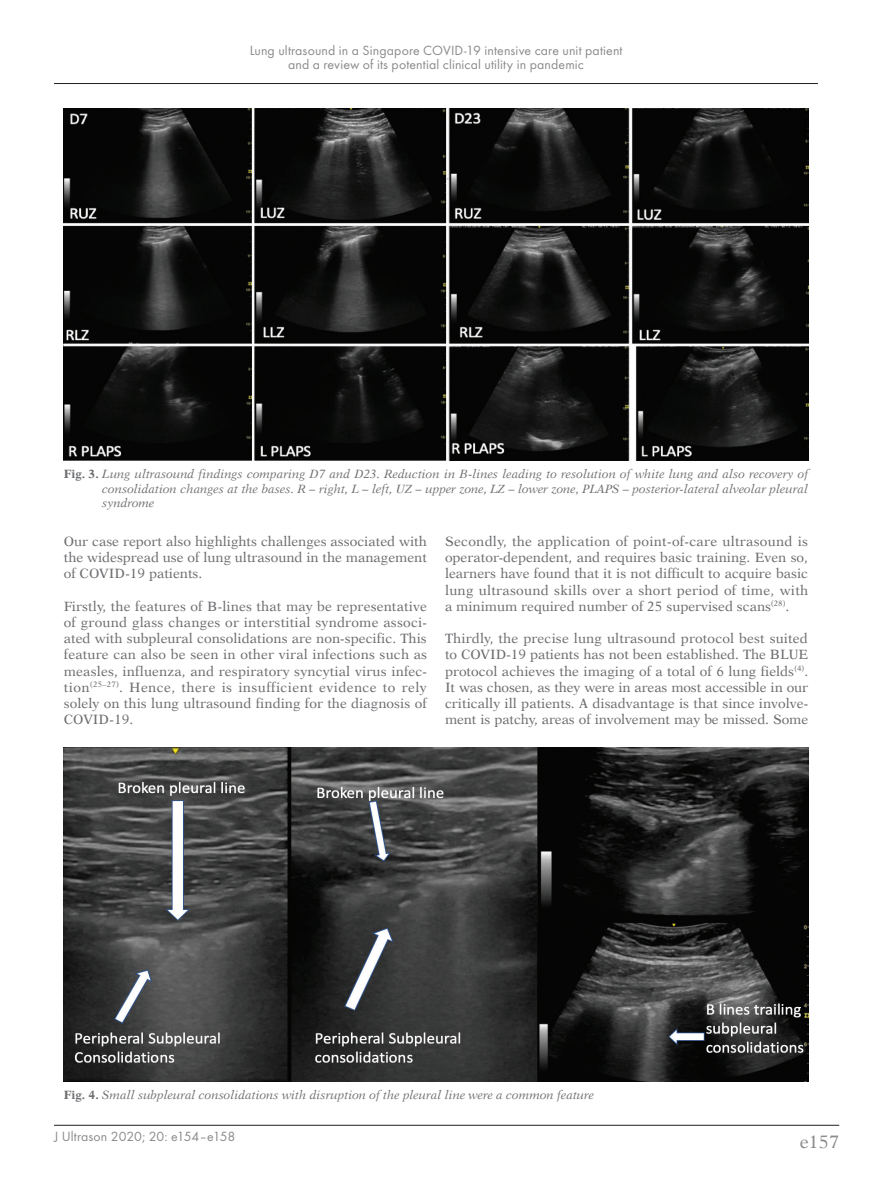
<style>
.page{position:relative;width:872px;height:1191px;background:#fff}
.page>*{position:absolute;margin:0;border:0;box-sizing:border-box;transform-origin:0 0}
.t1{font:18px "Dutch 823 EU Normal";color:#6c6d70}
.t2{font:13.8px/14.4px "Futura TCE";letter-spacing:.01em;color:#6c6d70;text-align:center}
.BANG_-_Body_Ang{font:13.5px/16.2px "Dutch 823 EU Normal";color:#6c6d70;text-align:justify}
.Normalny{font:12px/14.4px "Dutch 823 EU Italic";color:#6c6d70;text-align:justify}
.s1{font-family:"Dutch 823 EU Bold"}
</style>
<div class="page">
<hr style="left:54px;top:1125px;width:785px;height:1px;background:#231f20">
<hr style="left:54px;top:83px;width:764px;height:1px;background:#231f20">
<img style="left:64px;top:108px;width:744px;height:353px">
<img style="left:64px;top:747px;width:744px;height:334px">
<p class="t2" style="left:249px;top:43px;width:375px">Lung ultrasound in a Singapore COVID-19 intensive care unit patient and a review of its potential clinical utility in pandemic</p>
<p class="Normalny" style="left:102px;top:467px;width:707px;text-indent:-38px"><span class="s1">Fig. 3.</span> Lung ultrasound findings comparing D7 and D23. Reduction in B-lines leading to resolution of white lung and also recovery of consolidation changes at the bases. R – right, L – left, UZ – upper zone, LZ – lower zone, PLAPS – posterior-lateral alveolar pleural syndrome</p>
<p class="BANG_-_Body_Ang" style="left:64px;top:533px;width:365px">Our case report also highlights challenges associated with the widespread use of lung ultrasound in the management of COVID-19 patients.</p>
<p class="BANG_-_Body_Ang" style="left:64px;top:598px;width:365px">Firstly, the features of B-lines that may be representative of ground glass changes or interstitial syndrome associ&shy;ated with subpleural consolidations are non-specific. This feature can also be seen in other viral infections such as measles, influenza, and respiratory syncytial virus infec&shy;tion<sup>(25–27)</sup>. Hence, there is insufficient evidence to rely solely on this lung ultrasound finding for the diagnosis of COVID-19.</p>
<p class="BANG_-_Body_Ang" style="left:445px;top:533px;width:365px">Secondly, the application of point-of-care ultrasound is operator-dependent, and requires basic training. Even so, learners have found that it is not difficult to acquire basic lung ultrasound skills over a short period of time, with a minimum required number of 25 supervised scans<sup>(28)</sup>.</p>
<p class="BANG_-_Body_Ang" style="left:445px;top:630px;width:365px">Thirdly, the precise lung ultrasound protocol best suited to COVID-19 patients has not been established. The BLUE protocol achieves the imaging of a total of 6 lung fields<sup>(4)</sup>.<br>It was chosen, as they were in areas most accessible in our critically ill patients. A disadvantage is that since involve&shy;ment is patchy, areas of involvement may be missed. Some</p>
<p class="Normalny" style="left:64px;top:1087px;width:532px"><span class="s1">Fig. 4.</span> Small subpleural consolidations with disruption of the pleural line were a common feature</p>
<p class="t2" style="left:54px;top:1128px;width:183px">J Ultrason 2020; 20: e154–e158</p>
<h1 class="t1" style="left:799px;top:1131px;width:41px">e157</h1>
</div>
